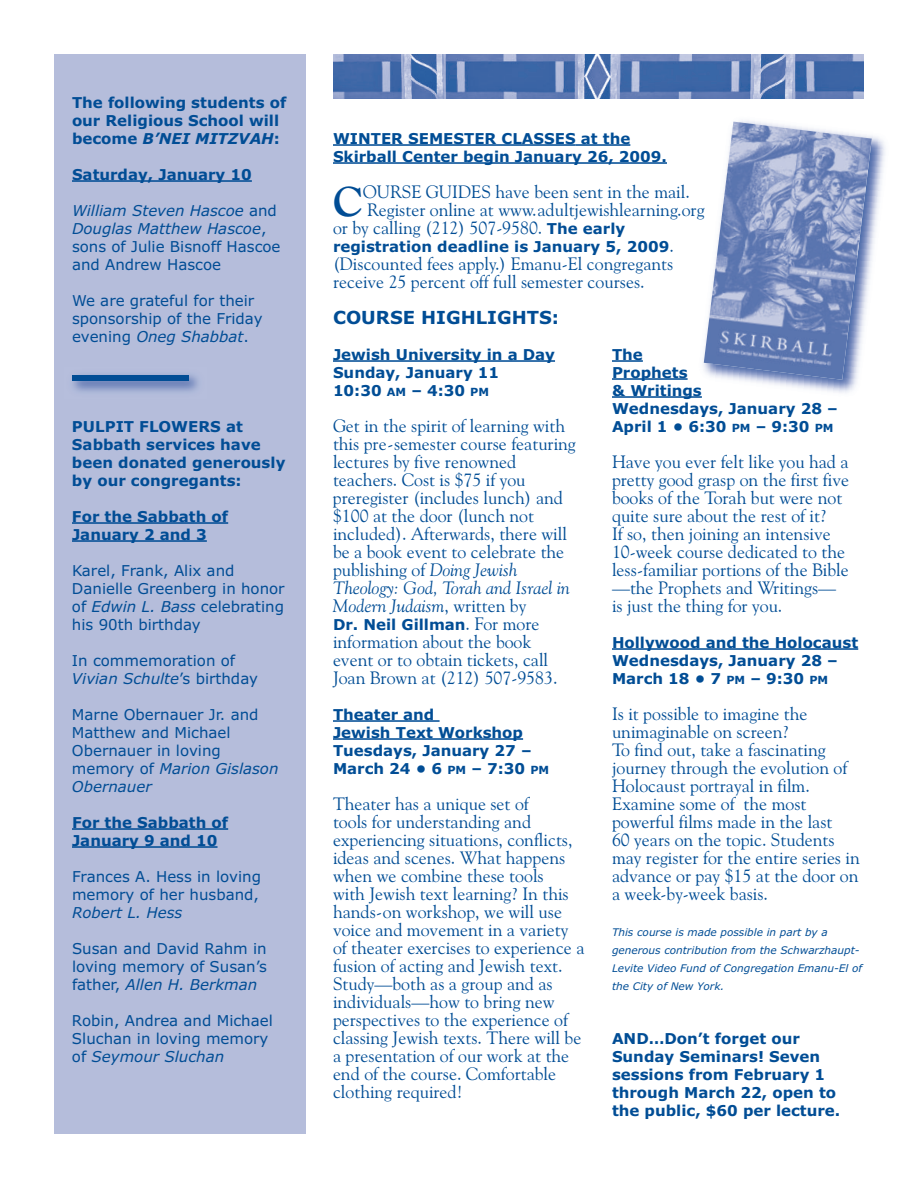
<style>
.page{position:relative;width:918px;height:1188px;background:#fff}
.page>*{position:absolute;margin:0;border:0;box-sizing:border-box;transform-origin:0 0}
.t1{font:700 41.7px "Goudy Old Style BT";color:#014d95}
.t2{font:18px/18px "Goudy Old Style BT";color:#014d95}
.t3{font:700 18px "Verdana";color:#014d95}
.t4{font:700 15px/18px "Verdana";color:#014d95}
.t5{font:15px/18px "Verdana";color:#014d95}
.t6{font:italic 15px "Verdana";color:#014d95}
.t7{font:italic 10.5px/18px "Verdana";color:#014d95}
.s1{font-style:italic}
.s2{font-family:"Verdana";font-weight:700;font-size:15px}
.s3{font-family:"Goudy Old Style BT";font-weight:400;font-size:18px}
.s4{font-size:11.25px}
</style>
<div class="page">
<div style="left:54px;top:54px;width:252px;height:1080px;background:#b5bddb"></div>
<hr style="left:72px;top:180px;width:180px;height:2px;background:#014d95">
<hr style="left:72px;top:522px;width:156px;height:2px;background:#014d95">
<hr style="left:72px;top:540px;width:135px;height:2px;background:#014d95">
<hr style="left:72px;top:828px;width:156px;height:2px;background:#014d95">
<hr style="left:72px;top:846px;width:146px;height:2px;background:#014d95">
<div style="left:72px;top:375px;width:117px;height:6px;background:#014d95"></div>
<img style="left:333px;top:54px;width:531px;height:45px">
<hr style="left:333px;top:144px;width:243px;height:2px;background:#014d95">
<hr style="left:576px;top:144px;width:54px;height:2px;background:#014d95">
<hr style="left:333px;top:162px;width:334px;height:2px;background:#014d95">
<hr style="left:333px;top:360px;width:222px;height:2px;background:#014d95">
<hr style="left:333px;top:720px;width:107px;height:2px;background:#014d95">
<hr style="left:333px;top:738px;width:190px;height:2px;background:#014d95">
<hr style="left:612px;top:360px;width:31px;height:2px;background:#014d95">
<hr style="left:612px;top:378px;width:76px;height:2px;background:#014d95">
<hr style="left:612px;top:396px;width:90px;height:2px;background:#014d95">
<hr style="left:612px;top:648px;width:246px;height:2px;background:#014d95">
<img style="left:696px;top:120px;width:189px;height:278px">
<img style="left:704px;top:122px;width:168px;height:258px">
<p class="t4" style="left:72px;top:94px;width:216px">The following students of our Religious School will become <span class="s1">B’NEI MITZVAH</span>:</p>
<p class="t4" style="left:72px;top:166px;width:181px">Saturday, January 10</p>
<p class="t5" style="left:72px;top:202px;width:210px"><span class="s1">William Steven Hascoe</span> and<br><span class="s1">Douglas Matthew Hascoe</span>, sons of Julie Bisnoff Hascoe and Andrew Hascoe</p>
<p class="t5" style="left:72px;top:292px;width:192px">We are grateful for their sponsorship of the Friday evening <span class="s1">Oneg Shabbat</span>.</p>
<p class="t4" style="left:72px;top:418px;width:215px">PULPIT FLOWERS at<br>Sabbath services have been donated generously by our congregants:</p>
<p class="t4" style="left:72px;top:508px;width:158px">For the Sabbath of<br>January 2 and 3</p>
<p class="t5" style="left:72px;top:562px;width:214px">Karel, Frank, Alix and<br>Danielle Greenberg in honor of <span class="s1">Edwin L. Bass</span> celebrating his 90th birthday</p>
<p class="t5" style="left:72px;top:652px;width:188px">In commemoration of<br><span class="s1">Vivian Schulte</span>’s birthday</p>
<p class="t5" style="left:72px;top:706px;width:208px">Marne Obernauer Jr. and<br>Matthew and Michael<br>Obernauer in loving memory of <span class="s1">Marion Gislason<br>Obernauer</span></p>
<p class="t4" style="left:72px;top:814px;width:158px">For the Sabbath of<br>January 9 and 10</p>
<p class="t5" style="left:72px;top:868px;width:191px">Frances A. Hess in loving memory of her husband,</p>
<p class="t6" style="left:72px;top:904px;width:112px">Robert L. Hess</p>
<p class="t5" style="left:72px;top:940px;width:197px;text-align:justify">Susan and David Rahm in loving memory of Susan’s father, <span class="s1">Allen H. Berkman</span></p>
<p class="t5" style="left:72px;top:1012px;width:202px">Robin, Andrea and Michael<br>Sluchan in loving memory of <span class="s1">Seymour Sluchan</span></p>
<p class="t4" style="left:333px;top:130px;width:335px">WINTER SEMESTER CLASSES at the<br>Skirball Center begin January 26, 2009.</p>
<h1 class="t1" style="left:333px;top:177px;width:31px">C</h1>
<p class="t2" style="left:363px;top:183px;width:329px">OURSE GUIDES have been sent in the mail.</p>
<p class="t2" style="left:367px;top:201px;width:339px">Register online at www.adultjewishlearning.org</p>
<p class="t2" style="left:333px;top:219px;width:294px">or by calling (212) 507-9580. <span class="s2">The early</span></p>
<p class="t4" style="left:333px;top:238px;width:342px">registration deadline is January 5, 2009<span class="s3">.</span></p>
<p class="t2" style="left:333px;top:255px;width:342px">(Discounted fees apply.) Emanu-El congregants receive 25 percent off full semester courses.</p>
<p class="t3" style="left:333px;top:307px;width:228px">COURSE HIGHLIGHTS:</p>
<p class="t4" style="left:333px;top:346px;width:224px">Jewish University in a Day<br>Sunday, January 11<br>10:30 <span class="s4">AM</span> – 4:30 <span class="s4">PM</span></p>
<p class="t2" style="left:333px;top:417px;width:244px">Get in the spirit of learning with this pre-semester course featuring lectures by five renowned teachers. Cost is $75 if you preregister (includes lunch) and $100 at the door (lunch not included). Afterwards, there will be a book event to celebrate the publishing of <span class="s1">Doing Jewish<br>Theology: God, Torah and Israel in<br>Modern Judaism</span>, written by</p>
<p class="t4" style="left:333px;top:616px;width:208px">Dr. Neil Gillman<span class="s3">. For more</span></p>
<p class="t2" style="left:333px;top:633px;width:226px">information about the book event or to obtain tickets, call<br>Joan Brown at (212) 507-9583.</p>
<p class="t4" style="left:333px;top:706px;width:218px">Theater and<br>Jewish Text Workshop<br>Tuesdays, January 27 –<br>March 24 • 6 <span class="s4">PM</span> – 7:30 <span class="s4">PM</span></p>
<p class="t2" style="left:333px;top:795px;width:253px">Theater has a unique set of<br>tools for understanding and experiencing situations, conflicts, ideas and scenes. What happens when we combine these tools<br>with Jewish text learning? In this hands-on workshop, we will use voice and movement in a variety of theater exercises to experience a fusion of acting and Jewish text.<br>Study—both as a group and as individuals—how to bring new perspectives to the experience of classing Jewish texts. There will be a presentation of our work at the end of the course. Comfortable clothing required!</p>
<p class="t4" style="left:612px;top:346px;width:227px">The<br>Prophets<br>&amp; Writings<br>Wednesdays, January 28 –<br>April 1 • 6:30 <span class="s4">PM</span> – 9:30 <span class="s4">PM</span></p>
<p class="t2" style="left:612px;top:453px;width:239px">Have you ever felt like you had a pretty good grasp on the first five books of the Torah but were not quite sure about the rest of it?<br>If so, then joining an intensive<br>10-week course dedicated to the less-familiar portions of the Bible —the Prophets and Writings— is just the thing for you.</p>
<p class="t4" style="left:612px;top:634px;width:248px">Hollywood and the Holocaust<br>Wednesdays, January 28 –<br>March 18 • 7 <span class="s4">PM</span> – 9:30 <span class="s4">PM</span></p>
<p class="t2" style="left:612px;top:705px;width:249px">Is it possible to imagine the unimaginable on screen?<br>To find out, take a fascinating journey through the evolution of<br>Holocaust portrayal in film.<br>Examine some of the most powerful films made in the last<br>60 years on the topic. Students may register for the entire series in advance or pay $15 at the door on a week-by-week basis.</p>
<p class="t7" style="left:612px;top:923px;width:252px">This course is made possible in part by a generous contribution from the Schwarzhaupt-Levite Video Fund of Congregation Emanu-El of the City of New York.</p>
<p class="t4" style="left:612px;top:1030px;width:230px">AND…Don’t forget our<br>Sunday Seminars! Seven sessions from February 1 through March 22, open to the public, $60 per lecture.</p>
</div>
